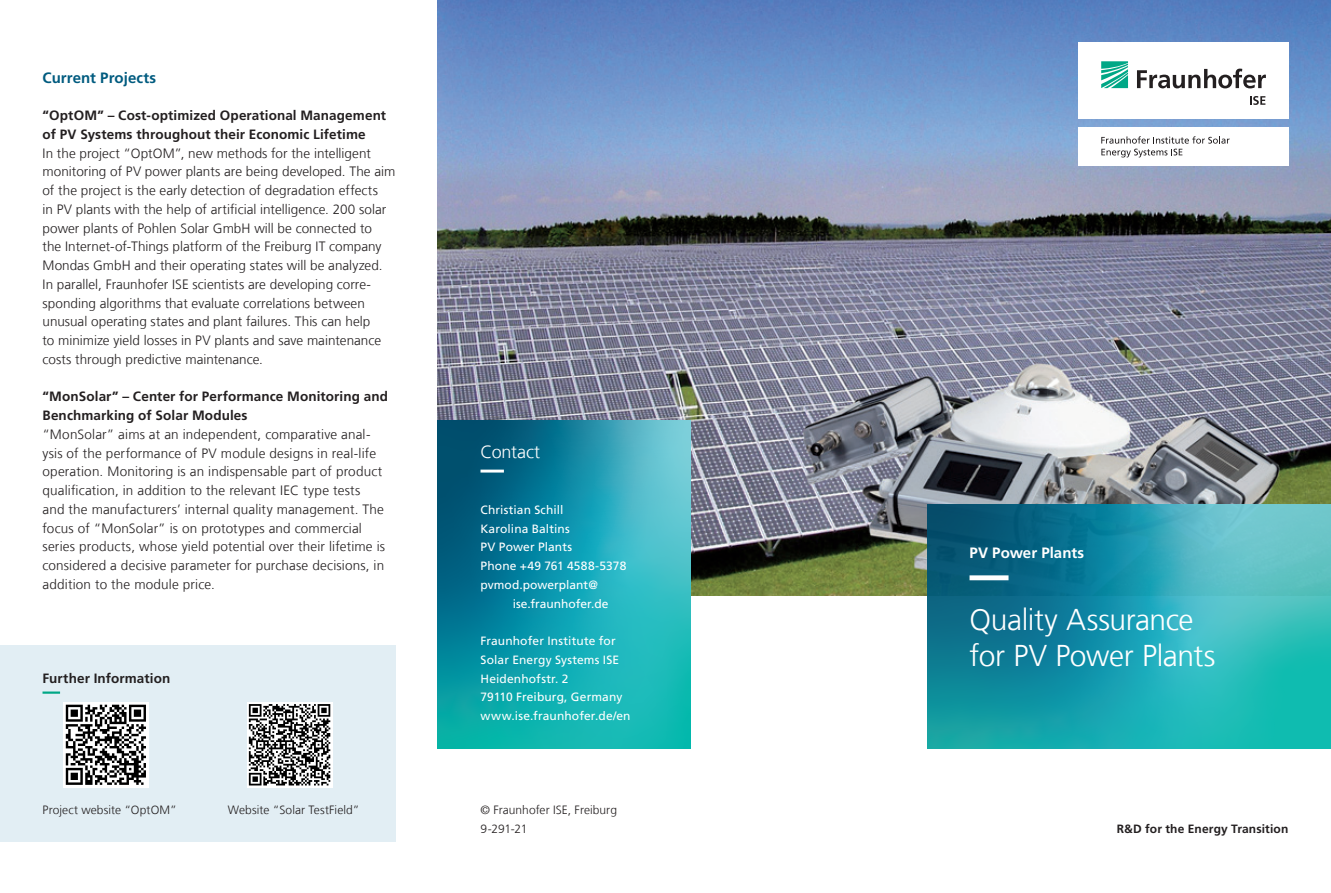
<style>
.page{position:relative;width:1331px;height:893px;background:#fff}
.page>*{position:absolute;margin:0;border:0;box-sizing:border-box;transform-origin:0 0}
.t1{font:300 30px/36px "Frutiger LT Com";letter-spacing:-.015em;color:#fff}
.t2{font:300 18px "Frutiger LT Com";letter-spacing:-.01em;color:#fff}
.t3{font:700 15px "Frutiger LT Com";letter-spacing:.005em;color:#005b7f}
.t4{font:700 15px "Frutiger LT Com";letter-spacing:.005em;color:#fff}
.t5{font:300 13.5px/18.8px "Frutiger LT Com";letter-spacing:.005em;color:#231f20}
.t6{font:700 13.5px/18.8px "Frutiger LT Com";letter-spacing:.01em;color:#231f20}
.t7{font:12px/18.8px "Frutiger LT Com";letter-spacing:.01em;color:#fff}
.t8{font:300 12px/18.8px "Frutiger LT Com";letter-spacing:.005em;color:#231f20}
.t9{font:700 12px "Frutiger LT Com";letter-spacing:.01em;color:#231f20}
</style>
<div class="page">
<img style="left:438px;top:0;width:893px;height:595px">
<svg style="left:927px;top:504px;width:404px;height:245px;background:#229caa"></svg>
<svg style="left:438px;top:420px;width:253px;height:329px;background:#189aaa"></svg>
<div style="left:1078px;top:43px;width:210px;height:76px;background:#fff"></div>
<div style="left:1078px;top:127px;width:210px;height:38px;background:#fff"></div>
<svg style="left:1101px;top:136px;width:129px;height:21px"></svg>
<svg style="left:1101px;top:61px;width:27px;height:27px"></svg>
<svg style="left:1137px;top:69px;width:129px;height:19px"></svg>
<svg style="left:1250px;top:96px;width:15px;height:9px"></svg>
<svg style="left:969px;top:575px;width:319px;height:5px;background:#44a4b6"></svg>
<svg style="left:480px;top:470px;width:189px;height:3px"></svg>
<div style="left:0;top:645px;width:395px;height:197px;background:#e2eef4"></div>
<svg style="left:43px;top:691px;width:18px;height:3px"></svg>
<svg style="left:63px;top:702px;width:85px;height:85px"></svg>
<svg style="left:66px;top:705px;width:80px;height:80px;background:#7c7c7c"></svg>
<svg style="left:247px;top:702px;width:85px;height:85px"></svg>
<svg style="left:249px;top:704px;width:81px;height:81px;background:#7d7d7d"></svg>
<p class="t3" style="left:43px;top:69px;width:115px">Current Projects</p>
<p class="t6" style="left:43px;top:106px;width:345px">“OptOM” – Cost-optimized Operational Management of PV Systems throughout their Economic Lifetime</p>
<p class="t5" style="left:43px;top:144px;width:354px">In the project “OptOM”, new methods for the intelligent monitoring of PV power plants are being developed. The aim of the project is the early detection of degradation effects<br>in PV plants with the help of artificial intelligence. 200 solar power plants of Pohlen Solar GmbH will be connected to<br>the Internet-of-Things platform of the Freiburg IT company Mondas GmbH and their operating states will be analyzed.<br>In parallel, Fraunhofer ISE scientists are developing corre&shy;sponding algorithms that evaluate correlations between unusual operating states and plant failures. This can help<br>to minimize yield losses in PV plants and save maintenance costs through predictive maintenance.</p>
<p class="t6" style="left:43px;top:387px;width:347px">“MonSolar” – Center for Performance Monitoring and<br>Benchmarking of Solar Modules</p>
<p class="t5" style="left:43px;top:425px;width:344px">“MonSolar” aims at an independent, comparative anal&shy;ysis of the performance of PV module designs in real-life operation. Monitoring is an indispensable part of product qualification, in addition to the relevant IEC type tests and the manufacturers’ internal quality management. The focus of “MonSolar” is on prototypes and commercial series products, whose yield potential over their lifetime is considered a decisive parameter for purchase decisions, in addition to the module price.</p>
<p class="t6" style="left:43px;top:669px;width:129px">Further Information</p>
<p class="t8" style="left:43px;top:800px;width:136px">Project website “OptOM”</p>
<p class="t8" style="left:228px;top:800px;width:133px">Website “Solar TestField”</p>
<h2 class="t2" style="left:480px;top:441px;width:61px">Contact</h2>
<p class="t7" style="left:480px;top:500px;width:147px">Christian Schill<br>Karolina Baltins<br>PV Power Plants<br>Phone +49 761 4588-5378 pvmod.powerplant@</p>
<p class="t7" style="left:513px;top:594px;width:97px">ise.fraunhofer.de</p>
<p class="t7" style="left:480px;top:632px;width:152px">Fraunhofer Institute for<br>Solar Energy Systems ISE<br>Heidenhofstr. 2<br>79110 Freiburg, Germany www.ise.fraunhofer.de/en</p>
<p class="t8" style="left:480px;top:800px;width:138px">© Fraunhofer ISE, Freiburg<br>9-291-21</p>
<p class="t4" style="left:969px;top:544px;width:116px">PV Power Plants</p>
<h1 class="t1" style="left:969px;top:602px;width:247px">Quality Assurance for PV Power Plants</h1>
<p class="t9" style="left:1117px;top:821px;width:173px">R&amp;D for the Energy Transition</p>
</div>
